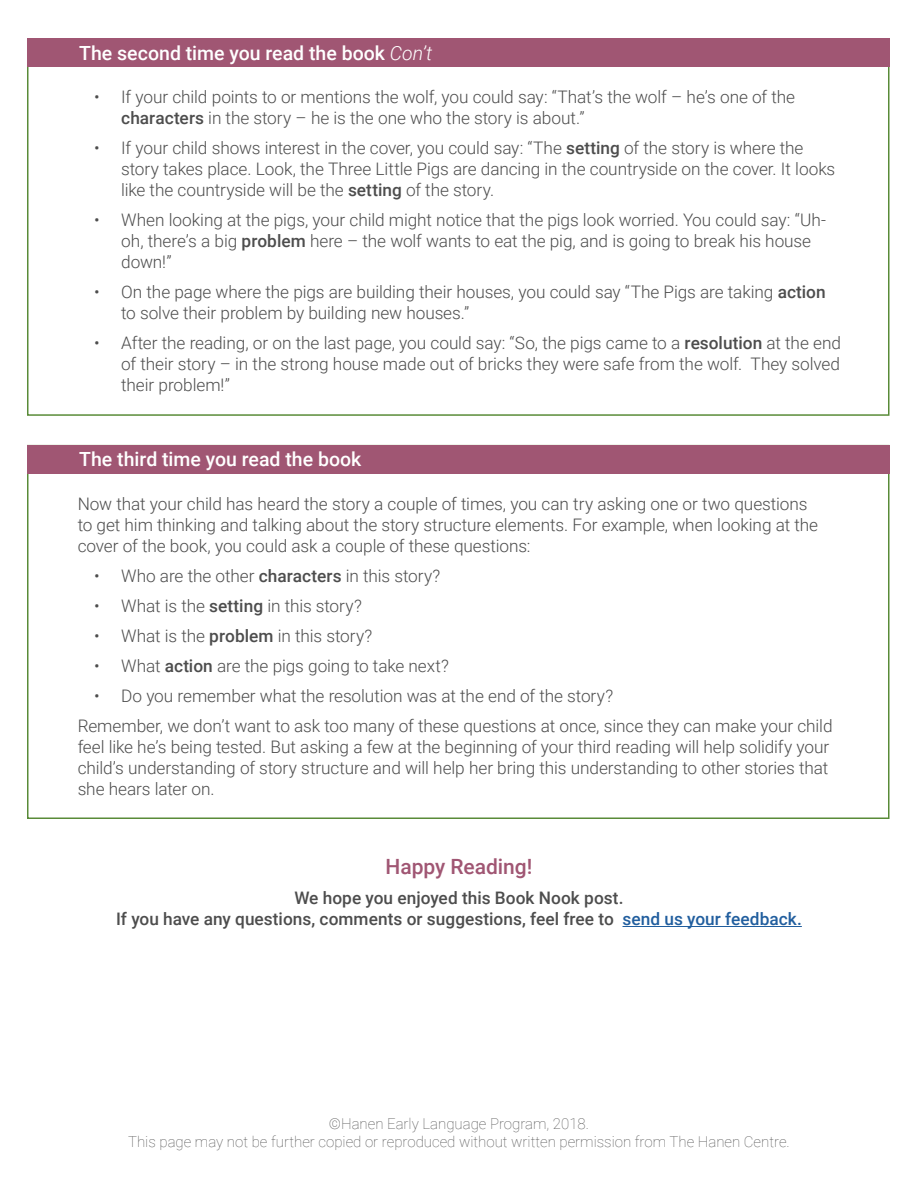
<style>
.page{position:relative;width:918px;height:1188px;background:#fff}
.page>*{position:absolute;margin:0;border:0;box-sizing:border-box;transform-origin:0 0}
.t1{font:500 21px "Roboto";color:#a05673}
.t2{font:500 19.5px "Roboto";color:#fff}
.t3{font:300 17.25px/21px "Roboto";letter-spacing:-.005em;color:#4d4d4d}
.t4{font:500 17.25px/21px "Roboto";color:#4d4d4d;text-align:center}
.t5{font:100 15px/18px "Roboto";color:#4d4d4d;text-align:center}
.s1{font-weight:300;font-style:italic}
.s2{font-weight:500}
.s3{color:#215e9e}
</style>
<div class="page">
<div style="left:27px;top:38px;width:863px;height:29px;background:#a05673"></div>
<div style="left:27px;top:445px;width:863px;height:28px;background:#a05673"></div>
<hr style="left:623px;top:926px;width:179px;height:1px;background:#215e9e">
<p class="t2" style="left:79px;top:39px;width:355px">The second time you read the book <span class="s1">Con’t</span></p>
<p class="t3" style="left:121px;top:86px;width:676px;text-indent:-27px">• If your child points to or mentions the wolf, you could say: “That’s the wolf – he’s one of the <span class="s2">characters</span> in the story – he is the one who the story is about.”</p>
<p class="t3" style="left:121px;top:137px;width:716px;text-indent:-27px">• If your child shows interest in the cover, you could say: “The <span class="s2">setting</span> of the story is where the story takes place. Look, the Three Little Pigs are dancing in the countryside on the cover. It looks like the countryside will be the <span class="s2">setting</span> of the story.</p>
<p class="t3" style="left:121px;top:209px;width:707px;text-indent:-27px">• When looking at the pigs, your child might notice that the pigs look worried. You could say: “Uh&shy;oh, there’s a big <span class="s2">problem</span> here – the wolf wants to eat the pig, and is going to break his house down!”</p>
<p class="t3" style="left:121px;top:281px;width:706px;text-indent:-27px">• On the page where the pigs are building their houses, you could say “The Pigs are taking <span class="s2">action </span>to solve their problem by building new houses.”</p>
<p class="t3" style="left:121px;top:332px;width:721px;text-align:justify;text-indent:-27px">• After the reading, or on the last page, you could say: “So, the pigs came to a <span class="s2">resolution</span> at the end of their story – in the strong house made out of bricks they were safe from the wolf. They solved their problem!”</p>
<p class="t2" style="left:79px;top:446px;width:284px">The third time you read the book</p>
<p class="t3" style="left:78px;top:493px;width:742px">Now that your child has heard the story a couple of times, you can try asking one or two questions to get him thinking and talking about the story structure elements. For example, when looking at the cover of the book, you could ask a couple of these questions:</p>
<p class="t3" style="left:94px;top:565px;width:348px">• Who are the other <span class="s2">characters</span> in this story?</p>
<p class="t3" style="left:94px;top:595px;width:269px">• What is the <span class="s2">setting</span> in this story?</p>
<p class="t3" style="left:94px;top:625px;width:280px">• What is the <span class="s2">problem</span> in this story?</p>
<p class="t3" style="left:94px;top:655px;width:356px">• What <span class="s2">action</span> are the pigs going to take next?</p>
<p class="t3" style="left:78px;top:680px;width:756px;line-height:30px;text-indent:17px">• Do you remember what the resolution was at the end of the story?<br>Remember, we don’t want to ask too many of these questions at once, since they can make your child</p>
<p class="t3" style="left:78px;top:736px;width:753px;text-align:justify">feel like he’s being tested. But asking a few at the beginning of your third reading will help solidify your child’s understanding of story structure and will help her bring this understanding to other stories that she hears later on.</p>
<p class="t1" style="left:386px;top:852px;width:148px">Happy Reading!</p>
<p class="t4" style="left:116px;top:887px;width:687px">We hope you enjoyed this Book Nook post.<br>If you have any questions, comments or suggestions, feel free to <span class="s3">send us your feedback.</span></p>
<p class="t5" style="left:128px;top:1114px;width:663px">©Hanen Early Language Program, 2018.<br>This page may not be further copied or reproduced without written permission from The Hanen Centre.</p>
</div>
